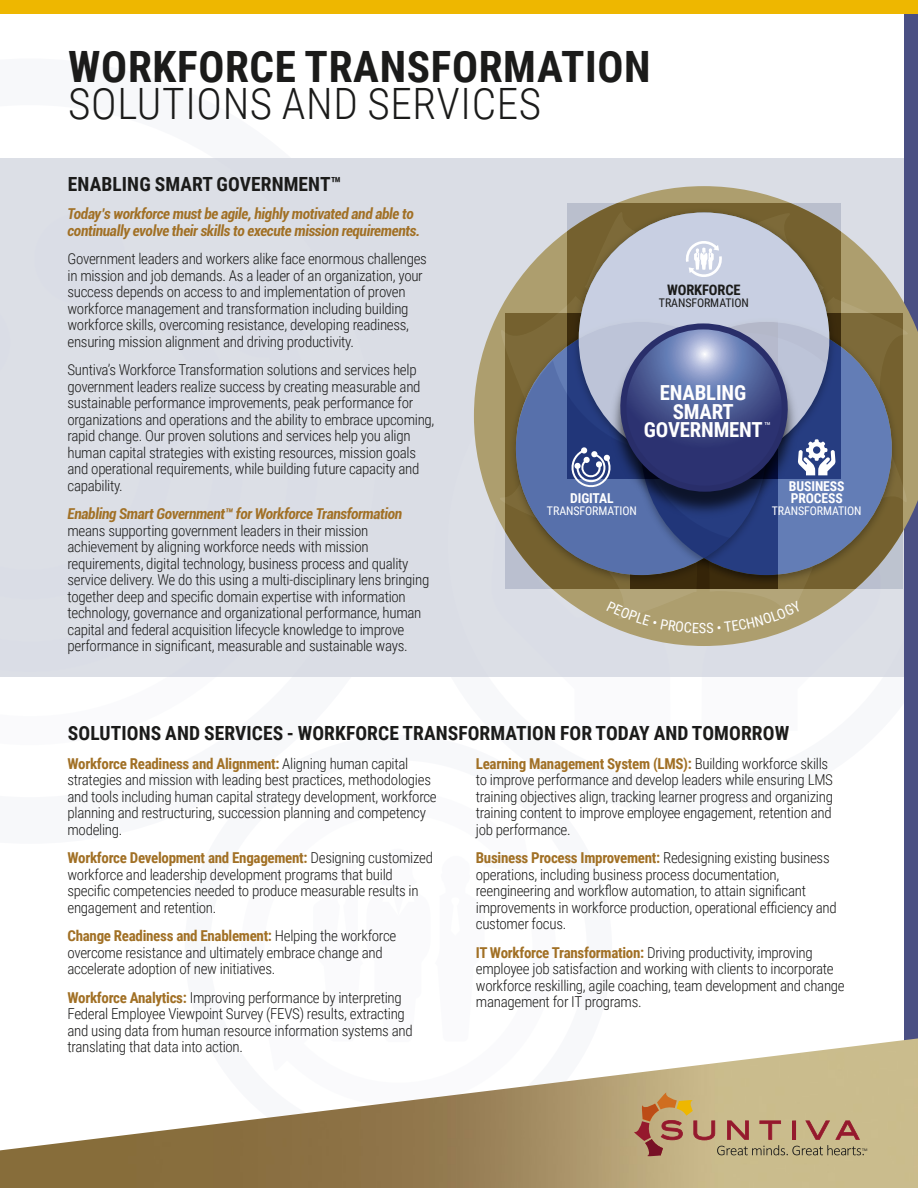
<style>
.page{position:relative;width:918px;height:1188px;background:#fff}
.page>*{position:absolute;margin:0;border:0;box-sizing:border-box;transform-origin:0 0}
.t1{font:700 43.2px "Roboto Condensed";letter-spacing:.015em;color:#1b1b1a}
.t2{font:300 43.2px "Roboto Condensed";letter-spacing:.015em;color:#1b1b1a}
.t3{font:700 20.7px/18px "Roboto Condensed";letter-spacing:-.01em;color:#fff;text-align:center}
.t4{font:700 19.5px "Roboto Condensed";letter-spacing:.005em;color:#1b1b1a}
.t5{font:300 15px/16.5px "Roboto Condensed";letter-spacing:-.02em;color:#1b1b1a}
.t6{font:italic 700 condensed 15px/16.5px "Roboto";letter-spacing:-.02em;color:#a17025}
.t7{font:700 14.4px "Roboto Condensed";letter-spacing:-.01em;color:#1b1b1a}
.t8{font:700 13.65px/11.9px "Roboto Condensed";letter-spacing:-.01em;color:#fff}
.t9{font:11.85px "Roboto Condensed";letter-spacing:-.01em;color:#fff}
.t10{font:11.85px "Roboto Condensed";letter-spacing:-.01em;color:#1b1b1a}
.t11{font:3.9px "Calibri";color:#1b1b1a}
.s1{font-weight:700;color:#a17025}
</style>
<div class="page">
<div style="left:0;top:158px;width:918px;height:518px;background:#dadde5"></div>
<div style="left:374px;top:948px;width:47px;height:51px;background:#fafafc;border-radius:7px"></div>
<div style="left:904px;top:0;width:14px;height:1188px;background:#4a4f83"></div>
<div style="left:0;top:0;width:918px;height:14px;background:#eeb700"></div>
<img style="left:0;top:1038px;width:918px;height:150px">
<svg style="left:474px;top:186px;width:444px;height:460px"></svg>
<img style="left:568px;top:204px;width:272px;height:8px">
<svg style="left:632px;top:1091px;width:232px;height:66px;background:#bfa279"></svg>
<svg style="left:500px;top:212px;width:408px;height:421px;background:#808492"></svg>
<h1 class="t1" style="left:68px;top:36px;width:584px">WORKFORCE TRANSFORMATION</h1>
<h1 class="t2" style="left:68px;top:74px;width:475px">SOLUTIONS AND SERVICES</h1>
<h3 class="t4" style="left:68px;top:170px;width:275px">ENABLING SMART GOVERNMENT™</h3>
<p class="t6" style="left:68px;top:205px;width:354px">Today’s workforce must be agile, highly motivated and able to continually evolve their skills to execute mission requirements.</p>
<p class="t5" style="left:68px;top:250px;width:361px">Government leaders and workers alike face enormous challenges in mission and job demands. As a leader of an organization, your success depends on access to and implementation of proven workforce management and transformation including building workforce skills, overcoming resistance, developing readiness, ensuring mission alignment and driving productivity.</p>
<p class="t5" style="left:68px;top:361px;width:368px">Suntiva’s Workforce Transformation solutions and services help government leaders realize success by creating measurable and sustainable performance improvements, peak performance for organizations and operations and the ability to embrace upcoming, rapid change. Our proven solutions and services help you align human capital strategies with existing resources, mission goals and operational requirements, while building future capacity and capability.</p>
<p class="t6" style="left:68px;top:505px;width:336px">Enabling Smart Government™ for Workforce Transformation</p>
<p class="t5" style="left:68px;top:521px;width:363px">means supporting government leaders in their mission achievement by aligning workforce needs with mission requirements, digital technology, business process and quality service delivery. We do this using a multi-disciplinary lens bringing together deep and specific domain expertise with information technology, governance and organizational performance, human capital and federal acquisition lifecycle knowledge to improve performance in significant, measurable and sustainable ways.</p>
<p class="t7" style="left:667px;top:280px;width:75px">WORKFORCE</p>
<p class="t10" style="left:659px;top:294px;width:91px">TRANSFORMATION</p>
<h2 class="t3" style="left:644px;top:383px;width:129px">ENABLING<br>SMART<br>GOVERNMENT<sup>™</sup></h2>
<p class="t8" style="left:570px;top:492px;width:45px">DIGITAL</p>
<p class="t9" style="left:547px;top:502px;width:91px">TRANSFORMATION</p>
<p class="t8" style="left:789px;top:480px;width:57px">BUSINESS<br>PROCESS</p>
<p class="t9" style="left:772px;top:502px;width:91px">TRANSFORMATION</p>
<h3 class="t4" style="left:68px;top:720px;width:723px">SOLUTIONS AND SERVICES - WORKFORCE TRANSFORMATION FOR TODAY AND TOMORROW</h3>
<p class="t5" style="left:68px;top:755px;width:371px"><span class="s1">Workforce Readiness and Alignment:</span> Aligning human capital strategies and mission with leading best practices, methodologies and tools including human capital strategy development, workforce planning and restructuring, succession planning and competency modeling.</p>
<p class="t5" style="left:68px;top:849px;width:367px"><span class="s1">Workforce Development and Engagement:</span> Designing customized workforce and leadership development programs that build specific competencies needed to produce measurable results in engagement and retention.</p>
<p class="t5" style="left:68px;top:927px;width:330px"><span class="s1">Change Readiness and Enablement:</span> Helping the workforce overcome resistance and ultimately embrace change and accelerate adoption of new initiatives.</p>
<p class="t5" style="left:68px;top:989px;width:347px"><span class="s1">Workforce Analytics:</span> Improving performance by interpreting Federal Employee Viewpoint Survey (FEVS) results, extracting and using data from human resource information systems and translating that data into action.</p>
<p class="t5" style="left:476px;top:755px;width:359px"><span class="s1">Learning Management System (LMS):</span> Building workforce skills to improve performance and develop leaders while ensuring LMS training objectives align, tracking learner progress and organizing training content to improve employee engagement, retention and job performance.</p>
<p class="t5" style="left:476px;top:849px;width:362px"><span class="s1">Business Process Improvement:</span> Redesigning existing business operations, including business process documentation, reengineering and workflow automation, to attain significant improvements in workforce production, operational efficiency and customer focus.</p>
<p class="t5" style="left:476px;top:944px;width:370px"><span class="s1">IT Workforce Transformation:</span> Driving productivity, improving employee job satisfaction and working with clients to incorporate workforce reskilling, agile coaching, team development and change management for IT programs.</p>
<p class="t11" style="left:862px;top:1147px;width:7px">TM</p>
</div>
